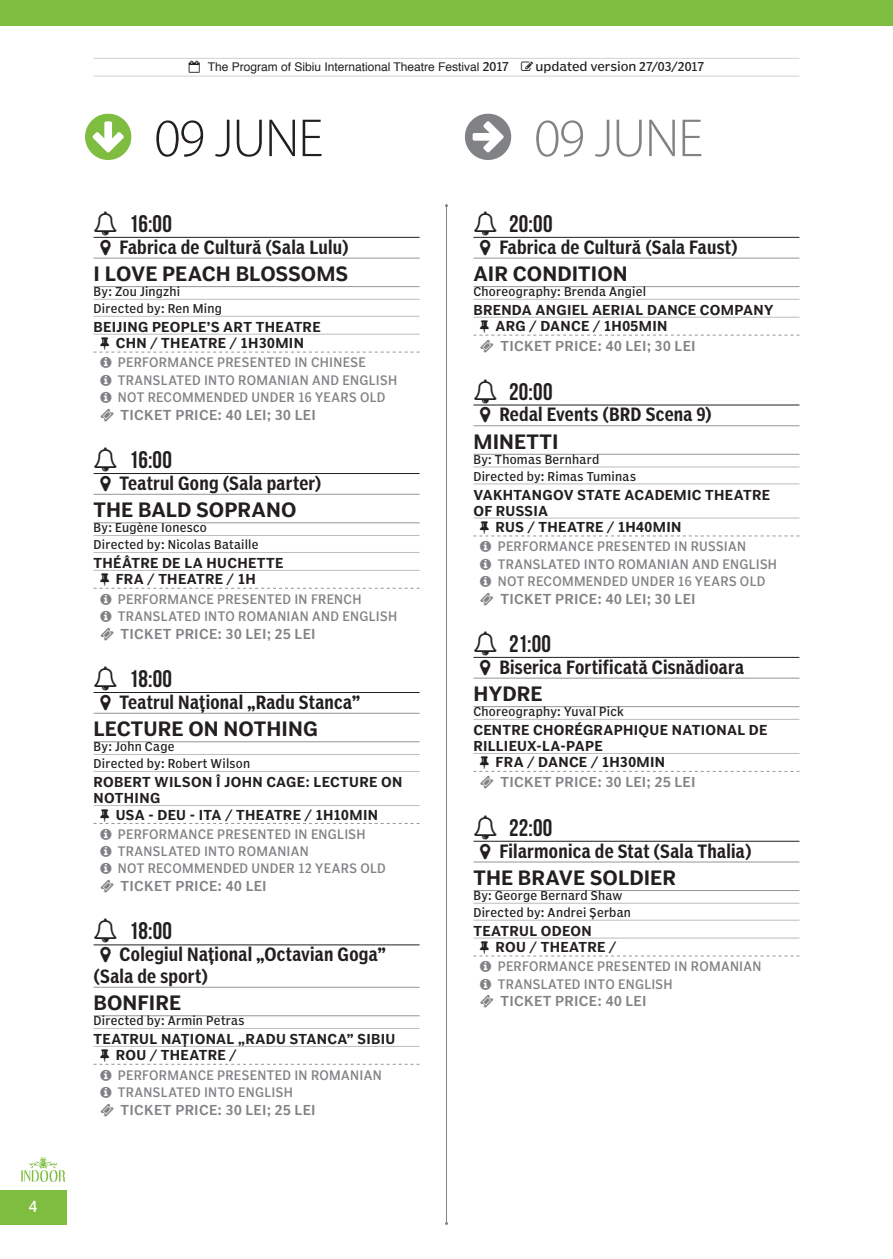
<style>
.page{position:relative;width:893px;height:1259px;background:#fff}
.page>*{position:absolute;margin:0;border:0;box-sizing:border-box;transform-origin:0 0}
.t1{font:300 54px "Myriad Pro";letter-spacing:-.02em;color:#231f20}
.t2{font:300 54px "Myriad Pro";letter-spacing:-.02em;color:#808285}
.t3{font:24px "Bebas Neue";letter-spacing:.01em;color:#231f20}
.t4{font:19.5px "Poynter Agate Regular Three";letter-spacing:.01em;color:#231f20}
.t5{font:18px/21.6px "Poynter Agate Comp Three";letter-spacing:.015em;color:#231f20}
.t6{font:15px "Poynter Agate Regular One";color:#fff}
.t7{font:13.5px/16.2px "Poynter Agate Regular Three";letter-spacing:.025em;color:#231f20}
.t8{font:13.5px "Poynter Agate Regular Two";letter-spacing:.025em;color:#808285}
.t9{font:12.9px/17.1px "Poynter Agate Cond One";letter-spacing:.025em;color:#808285}
.t10{font:12px/17.1px "Poynter Agate Cond One";letter-spacing:.025em;color:#231f20}
.t11{font:12px "Helvetica";color:#231f20}
.t12{font:12px "Poynter Agate Regular One";color:#231f20}
.s1{font-family:"Poynter Agate Regular One"}
</style>
<div class="page">
<hr style="left:446px;top:206px;width:1px;height:1017px;background:#808285">
<hr style="left:94px;top:58px;width:705px;height:1px;background:#d1d2d4">
<hr style="left:94px;top:76px;width:705px;height:1px;background:#d1d2d4">
<div style="left:0;top:1191px;width:66px;height:34px;background:#7fbd41"></div>
<div style="left:0;top:0;width:893px;height:26px;background:#7fbd41"></div>
<svg style="left:21px;top:1157px;width:44px;height:24px"></svg>
<hr style="left:94px;top:237px;width:326px;height:1px;background:#231f20">
<hr style="left:94px;top:258px;width:326px;height:1px;background:#939598">
<hr style="left:94px;top:286px;width:326px;height:1px;background:#939598">
<hr style="left:94px;top:299px;width:326px;height:1px;background:#bcbdc0">
<hr style="left:94px;top:316px;width:326px;height:1px;background:#bcbdc0">
<hr style="left:94px;top:334px;width:326px;height:1px;background:#bcbdc0">
<hr style="left:94px;top:473px;width:326px;height:1px;background:#231f20">
<hr style="left:94px;top:494px;width:326px;height:1px;background:#939598">
<hr style="left:94px;top:522px;width:326px;height:1px;background:#939598">
<hr style="left:94px;top:535px;width:326px;height:1px;background:#bcbdc0">
<hr style="left:94px;top:552px;width:326px;height:1px;background:#bcbdc0">
<hr style="left:94px;top:570px;width:326px;height:1px;background:#bcbdc0">
<hr style="left:94px;top:692px;width:326px;height:1px;background:#231f20">
<hr style="left:94px;top:713px;width:326px;height:1px;background:#939598">
<hr style="left:94px;top:741px;width:326px;height:1px;background:#939598">
<hr style="left:94px;top:754px;width:326px;height:1px;background:#bcbdc0">
<hr style="left:94px;top:771px;width:326px;height:1px;background:#bcbdc0">
<hr style="left:94px;top:805px;width:326px;height:1px;background:#bcbdc0">
<hr style="left:94px;top:944px;width:326px;height:1px;background:#231f20">
<hr style="left:94px;top:986px;width:326px;height:1px;background:#939598">
<hr style="left:94px;top:1015px;width:326px;height:1px;background:#939598">
<hr style="left:94px;top:1028px;width:326px;height:1px;background:#bcbdc0">
<hr style="left:94px;top:1046px;width:326px;height:1px;background:#bcbdc0">
<hr style="left:473px;top:237px;width:326px;height:1px;background:#231f20">
<hr style="left:473px;top:258px;width:326px;height:1px;background:#939598">
<hr style="left:473px;top:286px;width:326px;height:1px;background:#939598">
<hr style="left:473px;top:299px;width:326px;height:1px;background:#bcbdc0">
<hr style="left:473px;top:317px;width:326px;height:1px;background:#bcbdc0">
<hr style="left:473px;top:404px;width:326px;height:1px;background:#231f20">
<hr style="left:473px;top:425px;width:326px;height:1px;background:#939598">
<hr style="left:473px;top:454px;width:326px;height:1px;background:#939598">
<hr style="left:473px;top:466px;width:326px;height:1px;background:#bcbdc0">
<hr style="left:473px;top:483px;width:326px;height:1px;background:#bcbdc0">
<hr style="left:473px;top:517px;width:326px;height:1px;background:#bcbdc0">
<hr style="left:473px;top:657px;width:326px;height:1px;background:#231f20">
<hr style="left:473px;top:677px;width:326px;height:1px;background:#939598">
<hr style="left:473px;top:706px;width:326px;height:1px;background:#939598">
<hr style="left:473px;top:719px;width:326px;height:1px;background:#bcbdc0">
<hr style="left:473px;top:753px;width:326px;height:1px;background:#bcbdc0">
<hr style="left:473px;top:840px;width:326px;height:1px;background:#231f20">
<hr style="left:473px;top:861px;width:326px;height:1px;background:#939598">
<hr style="left:473px;top:890px;width:326px;height:1px;background:#939598">
<hr style="left:473px;top:902px;width:326px;height:1px;background:#bcbdc0">
<hr style="left:473px;top:919px;width:326px;height:1px;background:#bcbdc0">
<hr style="left:473px;top:937px;width:326px;height:1px;background:#bcbdc0">
<svg style="left:94px;top:236px;width:23px;height:2px"></svg>
<svg style="left:94px;top:351px;width:326px;height:2px"></svg>
<svg style="left:94px;top:587px;width:326px;height:2px"></svg>
<svg style="left:94px;top:823px;width:326px;height:1px"></svg>
<svg style="left:94px;top:944px;width:23px;height:2px"></svg>
<svg style="left:94px;top:1063px;width:326px;height:2px"></svg>
<svg style="left:474px;top:236px;width:23px;height:2px"></svg>
<svg style="left:473px;top:334px;width:326px;height:2px"></svg>
<svg style="left:474px;top:404px;width:23px;height:2px"></svg>
<svg style="left:473px;top:535px;width:326px;height:2px"></svg>
<svg style="left:474px;top:656px;width:23px;height:2px"></svg>
<svg style="left:473px;top:770px;width:326px;height:2px"></svg>
<svg style="left:474px;top:840px;width:23px;height:2px"></svg>
<svg style="left:473px;top:955px;width:326px;height:2px"></svg>
<p class="t6" style="left:29px;top:1197px;width:10px">4</p>
<p class="t11" style="left:189px;top:58px;width:322px">✓ The Program of Sibiu International Theatre Festival <span class="s1">2017</span></p>
<p class="t12" style="left:535px;top:60px;width:170px">updated version 27/03/2017</p>
<h1 class="t1" style="left:154px;top:108px;width:171px">09 JUNE</h1>
<h1 class="t2" style="left:534px;top:108px;width:171px">09 JUNE</h1>
<h2 class="t3" style="left:129px;top:210px;width:44px">16:00</h2>
<h3 class="t5" style="left:119px;top:236px;width:231px">Fabrica de Cultură (Sala Lulu)</h3>
<h3 class="t4" style="left:94px;top:262px;width:256px">I LOVE PEACH BLOSSOMS</h3>
<p class="t10" style="left:94px;top:283px;width:130px">By: Zou Jingzhi<br>Directed by: Ren Ming</p>
<p class="t7" style="left:94px;top:319px;width:229px;text-align:center">BEIJING PEOPLE’S ART THEATRE<br>CHN / THEATRE / 1H30MIN</p>
<p class="t9" style="left:118px;top:354px;width:281px">PERFORMANCE PRESENTED IN CHINESE<br>TRANSLATED INTO ROMANIAN AND ENGLISH<br>NOT RECOMMENDED UNDER 16 YEARS OLD</p>
<p class="t8" style="left:121px;top:406px;width:197px">TICKET PRICE: 40 LEI; 30 LEI</p>
<h2 class="t3" style="left:129px;top:446px;width:44px">16:00</h2>
<h3 class="t5" style="left:119px;top:472px;width:204px">Teatrul Gong (Sala parter)</h3>
<h3 class="t4" style="left:94px;top:498px;width:205px">THE BALD SOPRANO</h3>
<p class="t10" style="left:94px;top:519px;width:166px">By: Eugène Ionesco<br>Directed by: Nicolas Bataille</p>
<p class="t7" style="left:94px;top:555px;width:191px;text-align:center">THÉÂTRE DE LA HUCHETTE<br>FRA / THEATRE / 1H</p>
<p class="t9" style="left:118px;top:590px;width:281px">PERFORMANCE PRESENTED IN FRENCH<br>TRANSLATED INTO ROMANIAN AND ENGLISH</p>
<p class="t8" style="left:121px;top:625px;width:197px">TICKET PRICE: 30 LEI; 25 LEI</p>
<h2 class="t3" style="left:129px;top:665px;width:44px">18:00</h2>
<h3 class="t5" style="left:119px;top:691px;width:242px">Teatrul Naţional „Radu Stanca”</h3>
<h3 class="t4" style="left:94px;top:717px;width:226px">LECTURE ON NOTHING</h3>
<p class="t10" style="left:94px;top:738px;width:158px">By: John Cage<br>Directed by: Robert Wilson</p>
<p class="t7" style="left:94px;top:774px;width:310px">ROBERT WILSON | JOHN CAGE: LECTURE ON</p>
<p class="t7" style="left:94px;top:790px;width:68px">NOTHING</p>
<p class="t7" style="left:116px;top:806px;width:264px">USA - DEU - ITA / THEATRE / 1H10MIN</p>
<p class="t9" style="left:118px;top:825px;width:270px">PERFORMANCE PRESENTED IN ENGLISH<br>TRANSLATED INTO ROMANIAN<br>NOT RECOMMENDED UNDER 12 YEARS OLD</p>
<p class="t8" style="left:121px;top:877px;width:148px">TICKET PRICE: 40 LEI</p>
<h2 class="t3" style="left:129px;top:918px;width:44px">18:00</h2>
<h3 class="t5" style="left:94px;top:943px;width:293px;text-indent:26px">Colegiul Naţional „Octavian Goga” (Sala de sport)</h3>
<h3 class="t4" style="left:94px;top:991px;width:89px">BONFIRE</h3>
<p class="t10" style="left:94px;top:1012px;width:153px">Directed by: Armin Petras</p>
<p class="t7" style="left:116px;top:1031px;width:281px;text-indent:-22px">TEATRUL NAŢIONAL „RADU STANCA” SIBIU<br>ROU / THEATRE /</p>
<p class="t9" style="left:118px;top:1066px;width:265px">PERFORMANCE PRESENTED IN ROMANIAN<br>TRANSLATED INTO ENGLISH</p>
<p class="t8" style="left:121px;top:1101px;width:197px">TICKET PRICE: 30 LEI; 25 LEI</p>
<h2 class="t3" style="left:509px;top:210px;width:45px">20:00</h2>
<h3 class="t5" style="left:499px;top:236px;width:240px">Fabrica de Cultură (Sala Faust)</h3>
<h3 class="t4" style="left:473px;top:262px;width:156px">AIR CONDITION</h3>
<p class="t10" style="left:473px;top:283px;width:174px">Choreography: Brenda Angiel</p>
<p class="t7" style="left:496px;top:302px;width:279px;text-indent:-22px">BRENDA ANGIEL AERIAL DANCE COMPANY<br>ARG / DANCE / 1H05MIN</p>
<p class="t8" style="left:500px;top:338px;width:197px">TICKET PRICE: 40 LEI; 30 LEI</p>
<h2 class="t3" style="left:509px;top:378px;width:45px">20:00</h2>
<h3 class="t5" style="left:499px;top:404px;width:214px">Redal Events (BRD Scena 9)</h3>
<h3 class="t4" style="left:473px;top:429px;width:87px">MINETTI</h3>
<p class="t10" style="left:473px;top:451px;width:164px">By: Thomas Bernhard<br>Directed by: Rimas Tuminas</p>
<p class="t7" style="left:473px;top:486px;width:298px">VAKHTANGOV STATE ACADEMIC THEATRE</p>
<p class="t7" style="left:473px;top:502px;width:76px">OF RUSSIA</p>
<p class="t7" style="left:496px;top:519px;width:187px">RUS / THEATRE / 1H40MIN</p>
<p class="t9" style="left:498px;top:538px;width:281px">PERFORMANCE PRESENTED IN RUSSIAN<br>TRANSLATED INTO ROMANIAN AND ENGLISH<br>NOT RECOMMENDED UNDER 16 YEARS OLD</p>
<p class="t8" style="left:500px;top:590px;width:197px">TICKET PRICE: 40 LEI; 30 LEI</p>
<h2 class="t3" style="left:509px;top:630px;width:43px">21:00</h2>
<h3 class="t5" style="left:499px;top:656px;width:246px">Biserica Fortificată Cisnădioara</h3>
<h3 class="t4" style="left:473px;top:682px;width:70px">HYDRE</h3>
<p class="t10" style="left:473px;top:703px;width:152px">Choreography: Yuval Pick</p>
<p class="t7" style="left:473px;top:722px;width:295px">CENTRE CHORÉGRAPHIQUE NATIONAL DE</p>
<p class="t7" style="left:473px;top:738px;width:131px">RILLIEUX-LA-PAPE</p>
<p class="t7" style="left:496px;top:754px;width:171px">FRA / DANCE / 1H30MIN</p>
<p class="t8" style="left:500px;top:774px;width:197px">TICKET PRICE: 30 LEI; 25 LEI</p>
<h2 class="t3" style="left:509px;top:814px;width:45px">22:00</h2>
<h3 class="t5" style="left:499px;top:840px;width:254px">Filarmonica de Stat (Sala Thalia)</h3>
<h3 class="t4" style="left:473px;top:865px;width:204px">THE BRAVE SOLDIER</h3>
<p class="t10" style="left:473px;top:887px;width:159px">By: George Bernard Shaw<br>Directed by: Andrei Șerban</p>
<p class="t7" style="left:496px;top:922px;width:122px;text-indent:-22px">TEATRUL ODEON<br>ROU / THEATRE /</p>
<p class="t9" style="left:498px;top:958px;width:265px">PERFORMANCE PRESENTED IN ROMANIAN<br>TRANSLATED INTO ENGLISH</p>
<p class="t8" style="left:500px;top:993px;width:148px">TICKET PRICE: 40 LEI</p>
</div>
